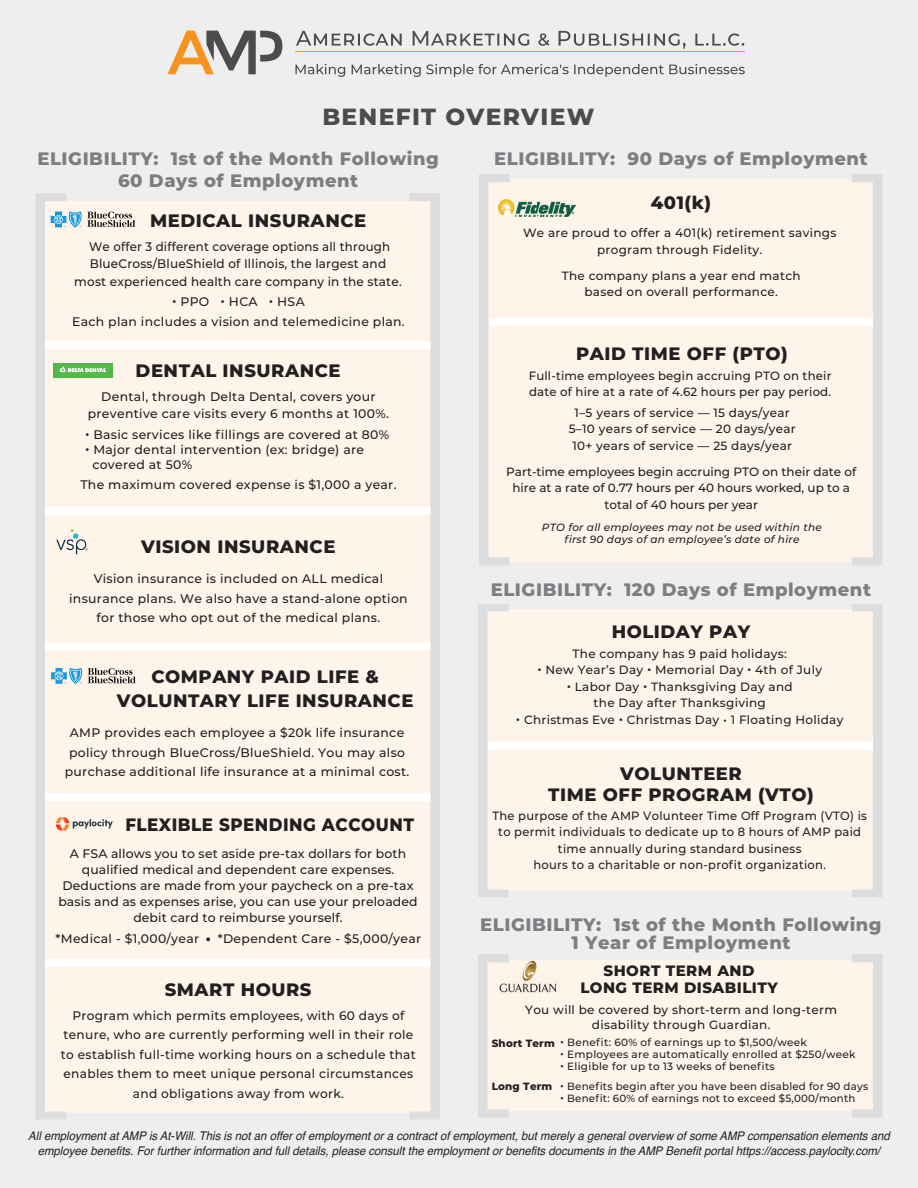
<style>
.page{position:relative;width:918px;height:1188px;background:#eeeeef}
.page>*{position:absolute;margin:0;border:0;box-sizing:border-box;transform-origin:0 0}
.t1{font:800 23.4px "Montserrat";letter-spacing:.055em;color:#4b4c4d}
.t2{font:800 18px/18px "Montserrat";letter-spacing:.03em;color:#7c7e81;text-align:center}
.t3{font:800 18px/21px "Montserrat";letter-spacing:.03em;color:#231f20;text-align:center}
.t4{font:800 18px "Montserrat";letter-spacing:.03em;color:#231f20;scale:.93 1}
.t5{font:800 15px/16.5px "Montserrat";letter-spacing:.03em;color:#231f20;text-align:center}
.t6{font:500 12.45px/19.5px "Montserrat";letter-spacing:.025em;color:#231f20;text-align:center}
.t7{font:500 12.45px/17.2px "Montserrat";letter-spacing:.025em;color:#231f20;text-align:center;scale:.95 1}
.t8{font:500 12px/16.5px "Montserrat";letter-spacing:.025em;color:#231f20;text-align:center}
.t9{font:italic 12px/14.1px "Helvetica";color:#231f20;text-align:center;scale:.95 1}
.t10{font:500 12px/16.5px "Montserrat";letter-spacing:.025em;color:#231f20;text-align:center;scale:.96 1}
.t11{font:500 12px/16.5px "Montserrat";color:#231f20;text-align:center}
.t12{font:500 10.5px "Montserrat";letter-spacing:.025em;color:#231f20}
.t13{font:italic 500 10.5px/12.6px "Montserrat";letter-spacing:.025em;color:#231f20;text-align:center}
.t14{font:800 10.5px "Montserrat";letter-spacing:.02em;color:#231f20}
.s1{font-family:"Helvetica";font-weight:400}
</style>
<div class="page">
<svg style="left:167px;top:31px;width:115px;height:43px"></svg>
<svg style="left:296px;top:31px;width:448px;height:18px"></svg>
<hr style="left:295px;top:51px;width:449px;height:1px;background:#f7931d">
<svg style="left:295px;top:64px;width:450px;height:13px"></svg>
<div style="left:41px;top:201px;width:394px;height:912px;background:#fef4ea"></div>
<div style="left:45px;top:342px;width:386px;height:7px;background:#fff"></div>
<div style="left:45px;top:508px;width:386px;height:7px;background:#fff"></div>
<div style="left:45px;top:642px;width:386px;height:7px;background:#fff"></div>
<div style="left:45px;top:793px;width:386px;height:7px;background:#fff"></div>
<div style="left:45px;top:959px;width:386px;height:7px;background:#fff"></div>
<svg style="left:409px;top:193px;width:31px;height:926px"></svg>
<div style="left:484px;top:609px;width:394px;height:282px;background:#fef4ea"></div>
<div style="left:488px;top:742px;width:386px;height:7px;background:#fff"></div>
<svg style="left:478px;top:604px;width:31px;height:293px"></svg>
<svg style="left:852px;top:604px;width:30px;height:293px"></svg>
<div style="left:484px;top:960px;width:394px;height:151px;background:#fef4ea"></div>
<svg style="left:852px;top:954px;width:30px;height:163px"></svg>
<div style="left:485px;top:179px;width:394px;height:383px;background:#fef4ea"></div>
<div style="left:487px;top:319px;width:391px;height:7px;background:#fff"></div>
<svg style="left:479px;top:174px;width:31px;height:391px"></svg>
<svg style="left:852px;top:174px;width:30px;height:391px"></svg>
<svg style="left:206px;top:937px;width:4px;height:4px"></svg>
<img style="left:499px;top:200px;width:77px;height:16px">
<img style="left:509px;top:960px;width:48px;height:33px">
<svg style="left:478px;top:954px;width:31px;height:163px"></svg>
<svg style="left:36px;top:193px;width:100px;height:926px"></svg>
<h1 class="t1" style="left:322px;top:99px;width:273px">BENEFIT OVERVIEW</h1>
<h2 class="t2" style="left:37px;top:146px;width:403px;line-height:22.5px">ELIGIBILITY: 1st of the Month Following<br>60 Days of Employment</h2>
<h2 class="t3" style="left:150px;top:209px;width:218px">MEDICAL INSURANCE</h2>
<p class="t7" style="left:74px;top:238px;width:346px">We offer 3 different coverage options all through<br>BlueCross/BlueShield of Illinois, the largest and most experienced health care company in the state.</p>
<p class="t6" style="left:172px;top:291px;width:134px"><span class="s1">•</span> PPO <span class="s1">•</span> HCA <span class="s1">•</span> HSA</p>
<p class="t6" style="left:72px;top:312px;width:334px">Each plan includes a vision and telemedicine plan.</p>
<h2 class="t3" style="left:136px;top:359px;width:207px">DENTAL INSURANCE</h2>
<p class="t6" style="left:88px;top:388px;width:303px;line-height:16.5px">Dental, through Delta Dental, covers your preventive care visits every 6 months at 100%.</p>
<p class="t6" style="left:85px;top:424px;width:306px"><span class="s1">•</span> Basic services like fillings are covered at 80%</p>
<p class="t6" style="left:92px;top:441px;width:273px;line-height:15px;text-align:left;text-indent:-7px"><span class="s1">•</span> Major dental intervention (ex: bridge) are covered at 50%</p>
<p class="t6" style="left:80px;top:475px;width:318px">The maximum covered expense is $1,000 a year.</p>
<h2 class="t3" style="left:141px;top:535px;width:196px">VISION INSURANCE</h2>
<p class="t6" style="left:69px;top:569px;width:340px">Vision insurance is included on ALL medical insurance plans. We also have a stand-alone option for those who opt out of the medical plans.</p>
<h2 class="t3" style="left:117px;top:663px;width:298px;line-height:24px">COMPANY PAID LIFE &amp;<br>VOLUNTARY LIFE INSURANCE</h2>
<p class="t6" style="left:65px;top:723px;width:346px">AMP provides each employee a $20k life insurance policy through BlueCross/BlueShield. You may also purchase additional life insurance at a minimal cost.</p>
<h2 class="t4" style="left:125px;top:811px;width:312px">FLEXIBLE SPENDING ACCOUNT</h2>
<p class="t6" style="left:58px;top:845px;width:361px;line-height:15.9px">A FSA allows you to set aside pre-tax dollars for both qualified medical and dependent care expenses.<br>Deductions are made from your paycheck on a pre-tax basis and as expenses arise, you can use your preloaded debit card to reimburse yourself.</p>
<p class="t6" style="left:56px;top:928px;width:145px">*Medical - $1,000/year</p>
<p class="t6" style="left:218px;top:928px;width:205px">*Dependent Care - $5,000/year</p>
<h2 class="t3" style="left:165px;top:978px;width:148px">SMART HOURS</h2>
<p class="t6" style="left:61px;top:1005px;width:356px">Program which permits employees, with 60 days of tenure, who are currently performing well in their role to establish full-time working hours on a schedule that enables them to meet unique personal circumstances and obligations away from work.</p>
<h2 class="t2" style="left:494px;top:148px;width:375px">ELIGIBILITY: 90 Days of Employment</h2>
<h2 class="t3" style="left:651px;top:192px;width:62px">401(k)</h2>
<p class="t8" style="left:523px;top:224px;width:315px">We are proud to offer a 401(k) retirement savings program through Fidelity.</p>
<p class="t8" style="left:562px;top:267px;width:240px">The company plans a year end match based on overall performance.</p>
<h2 class="t3" style="left:576px;top:342px;width:213px">PAID TIME OFF (PTO)</h2>
<p class="t8" style="left:529px;top:367px;width:304px;text-align:left">Full-time employees begin accruing PTO on their date of hire at a rate of 4.62 hours per pay period.</p>
<p class="t8" style="left:569px;top:404px;width:229px">1–5 years of service — 15 days/year<br>5–10 years of service — 20 days/year<br>10+ years of service — 25 days/year</p>
<p class="t11" style="left:506px;top:463px;width:351px">Part-time employees begin accruing PTO on their date of hire at a rate of 0.77 hours per 40 hours worked, up to a total of 40 hours per year</p>
<p class="t13" style="left:542px;top:520px;width:281px">PTO for all employees may not be used within the first 90 days of an employee’s date of hire</p>
<h2 class="t2" style="left:491px;top:580px;width:382px">ELIGIBILITY: 120 Days of Employment</h2>
<h2 class="t3" style="left:612px;top:620px;width:140px">HOLIDAY PAY</h2>
<p class="t8" style="left:573px;top:645px;width:216px">The company has 9 paid holidays:</p>
<p class="t8" style="left:537px;top:662px;width:286px"><span class="s1">•</span> New Year’s Day <span class="s1">•</span> Memorial Day <span class="s1">•</span> 4th of July</p>
<p class="t8" style="left:567px;top:678px;width:227px"><span class="s1">•</span> Labor Day <span class="s1">•</span> Thanksgiving Day and the Day after Thanksgiving</p>
<p class="t8" style="left:516px;top:711px;width:329px"><span class="s1">•</span> Christmas Eve <span class="s1">•</span> Christmas Day • 1 Floating Holiday</p>
<h2 class="t3" style="left:548px;top:762px;width:267px">VOLUNTEER<br>TIME OFF PROGRAM (VTO)</h2>
<p class="t10" style="left:492px;top:807px;width:392px">The purpose of the AMP Volunteer Time Off Program (VTO) is to permit individuals to dedicate up to 8 hours of AMP paid time annually during standard business<br>hours to a charitable or non-profit organization.</p>
<h2 class="t2" style="left:480px;top:914px;width:403px">ELIGIBILITY: 1st of the Month Following<br>1 Year of Employment</h2>
<p class="t5" style="left:580px;top:962px;width:199px">SHORT TERM AND<br>LONG TERM DISABILITY</p>
<p class="t8" style="left:525px;top:1002px;width:313px;line-height:15px">You will be covered by short-term and long-term disability through Guardian.</p>
<p class="t12" style="left:560px;top:1035px;width:248px"><span class="s1">•</span> Benefit: 60% of earnings up to $1,500/week</p>
<p class="t12" style="left:560px;top:1047px;width:297px"><span class="s1">•</span> Employees are automatically enrolled at $250/week</p>
<p class="t12" style="left:560px;top:1059px;width:216px"><span class="s1">•</span> Eligible for up to 13 weeks of benefits</p>
<p class="t12" style="left:560px;top:1079px;width:309px"><span class="s1">•</span> Benefits begin after you have been disabled for 90 days</p>
<p class="t12" style="left:560px;top:1091px;width:297px"><span class="s1">•</span> Benefit: 60% of earnings not to exceed $5,000/month</p>
<p class="t14" style="left:492px;top:1035px;width:64px">Short Term</p>
<p class="t14" style="left:492px;top:1078px;width:62px">Long Term</p>
<p class="t9" style="left:28px;top:1130px;width:908px">All employment at AMP is At-Will. This is not an offer of employment or a contract of employment, but merely a general overview of some AMP compensation elements and employee benefits. For further information and full details, please consult the employment or benefits documents in the AMP Benefit portal https://access.paylocity.com/</p>
</div>
